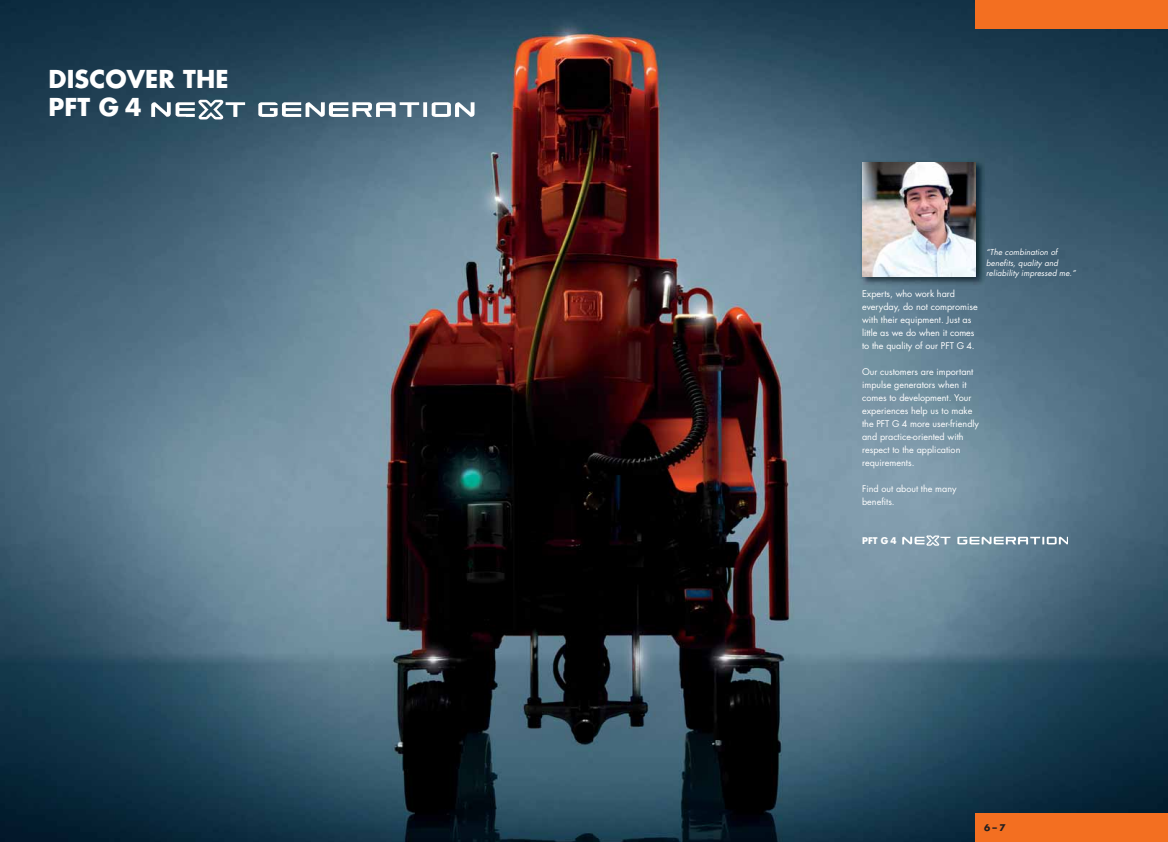
<style>
.page{position:relative;width:1168px;height:842px;background:#fff}
.page>*{position:absolute;margin:0;border:0;box-sizing:border-box;transform-origin:0 0}
.t1{font:700 24px/28px "Futura";letter-spacing:.005em;color:#fff}
.t2{font:9px/13px "Futura";color:#fff}
.t3{font:700 9px "Futura";color:#fff}
.t4{font:700 9px "Futura";color:#231f20}
.t5{font:italic 8px/10.5px "Futura";letter-spacing:.01em;color:#fff}
</style>
<div class="page">
<img style="left:593px;top:0;width:575px;height:842px">
<div style="left:975px;top:0;width:193px;height:28px;background:#f36f21"></div>
<div style="left:975px;top:814px;width:193px;height:28px;background:#f36f21"></div>
<img style="left:857px;top:158px;width:131px;height:131px">
<img style="left:862px;top:163px;width:113px;height:113px">
<img style="left:0;top:0;width:593px;height:842px">
<img style="left:902px;top:535px;width:166px;height:10px">
<img style="left:152px;top:99px;width:323px;height:20px">
<h1 class="t1" style="left:49px;top:67px;width:182px">DISCOVER THE<br>PFT G 4</h1>
<p class="t5" style="left:986px;top:247px;width:91px">“The combination of benefits, quality and reliability impressed me.”</p>
<p class="t2" style="left:862px;top:288px;width:117px">Experts, who work hard everyday, do not compromise with their equipment. Just as little as we do when it comes to the quality of our PFT G 4.</p>
<p class="t2" style="left:862px;top:366px;width:118px">Our customers are important impulse generators when it comes to development. Your experiences help us to make the PFT G 4 more user-friendly and practice-oriented with respect to the application requirements.</p>
<p class="t2" style="left:862px;top:483px;width:96px">Find out about the many benefits.</p>
<p class="t3" style="left:862px;top:536px;width:36px">PFT G 4</p>
<p class="t4" style="left:984px;top:823px;width:23px">6 – 7</p>
</div>
